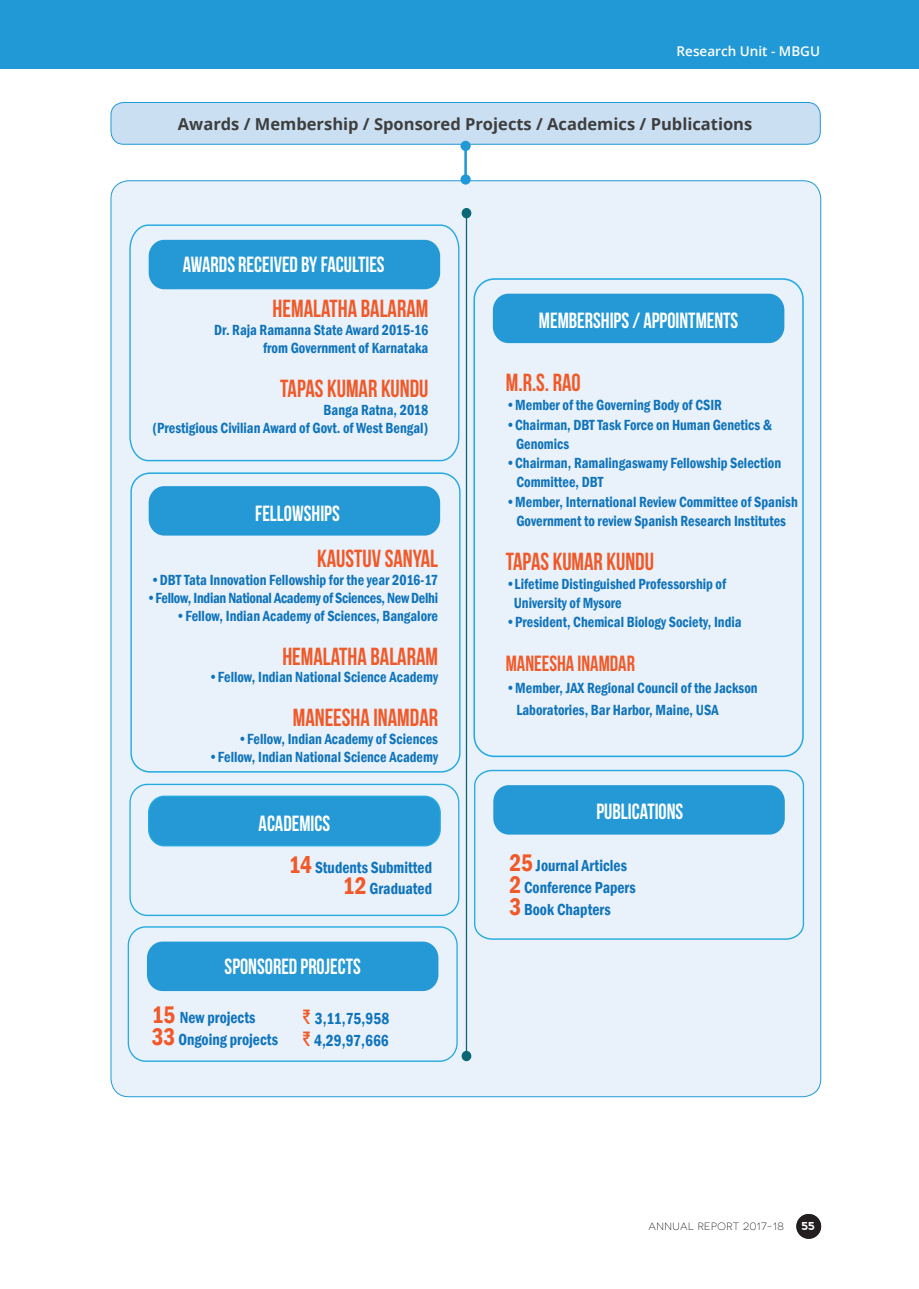
<style>
.page{position:relative;width:919px;height:1289px;background:#fff}
.page>*{position:absolute;margin:0;border:0;box-sizing:border-box;transform-origin:0 0}
.t1{font:24.75px "Bebas Neue";color:#f15929;scale:.94 1}
.t2{font:21.9px "Bebas Neue";color:#fff;scale:.94 1}
.t3{font:21.9px "Bebas Neue";color:#f15929;scale:.94 1}
.t4{font:600 condensed 16.5px/21.9px "Franklin Gothic";color:#1074bc;scale:.94 1}
.Areas_of_Research_bo{font:700 16.5px "Open Sans";color:#3e3e3f}
.t5{font:600 condensed 15.15px/19.2px "Franklin Gothic";color:#1074bc;scale:.94 1}
.t6{font:600 condensed 15.15px "Franklin Gothic";letter-spacing:-.02em;color:#1074bc;scale:.94 1}
.Research_Unit_-_Intr{font:600 13.5px "Open Sans";color:#fff}
.t7{font:700 10.95px "nevis";color:#fff}
.t8{font:300 10.5px "Novecentosanswide";letter-spacing:.05em;color:#000001}
.s1{font-size:24.75px;color:#f15929}
.s2{font-family:"Bebas Neue";font-weight:400;font-stretch:normal;font-size:20.55px;color:#f15929}
</style>
<div class="page">
<div style="left:111px;top:181px;width:709px;height:915px;background:#e9f2fa;border-radius:18px"></div>
<div style="left:111px;top:102px;width:709px;height:42px;background:#cbdff2;border-radius:13px"></div>
<div style="left:111px;top:102px;width:709px;height:43px;border:1px solid #2199d6;border-radius:13px"></div>
<hr style="left:464px;top:146px;width:3px;height:33px;background:#2199d6">
<div style="left:460px;top:141px;width:10px;height:10px;background:#2199d6;border-radius:50%"></div>
<div style="left:460px;top:174px;width:10px;height:11px;background:#2199d6;border-radius:50%"></div>
<svg style="left:129px;top:224px;width:331px;height:238px"></svg>
<div style="left:149px;top:240px;width:291px;height:49px;background:#2499d5;border-radius:16px"></div>
<div style="left:473px;top:278px;width:330px;height:479px;border:2px solid #24aae1;border-radius:20px"></div>
<div style="left:493px;top:294px;width:291px;height:49px;background:#2499d5;border-radius:16px"></div>
<svg style="left:474px;top:769px;width:330px;height:171px"></svg>
<div style="left:128px;top:926px;width:329px;height:135px;border:1px solid #24aae1;border-radius:18px"></div>
<div style="left:147px;top:941px;width:291px;height:50px;background:#2499d5;border-radius:16px"></div>
<div style="left:130px;top:472px;width:330px;height:300px;border:1px solid #24aae1;border-radius:19px"></div>
<div style="left:149px;top:486px;width:291px;height:49px;background:#2499d5;border-radius:16px"></div>
<div style="left:129px;top:783px;width:330px;height:133px;border:1px solid #24aae1;border-radius:18px"></div>
<div style="left:149px;top:796px;width:291px;height:49px;background:#2499d5;border-radius:16px"></div>
<div style="left:148px;top:795px;width:293px;height:51px;border:1px solid #24aae1;border-radius:16px"></div>
<hr style="left:466px;top:213px;width:1px;height:843px;background:#0c6674">
<div style="left:461px;top:208px;width:10px;height:10px;background:#0c6674;border-radius:50%"></div>
<div style="left:461px;top:1050px;width:10px;height:11px;background:#0c6674;border-radius:50%"></div>
<div style="left:0;top:0;width:918px;height:68px;background:#2199d6"></div>
<div style="left:796px;top:1213px;width:25px;height:25px;background:#231f20;border-radius:50%"></div>
<p class="Research_Unit_-_Intr" style="left:676px;top:42px;width:145px">Research Unit - MBGU</p>
<p class="Areas_of_Research_bo" style="left:178px;top:112px;width:576px">Awards / Membership / Sponsored Projects / Academics / Publications</p>
<p class="t2" style="left:183px;top:252px;width:216px">AWARDS RECEIVED BY FACULTIES</p>
<p class="t1" style="left:272px;top:295px;width:167px">HEMALATHA BALARAM</p>
<p class="t5" style="left:214px;top:321px;width:229px;line-height:17.9px;text-align:right">Dr. Raja Ramanna State Award 2015-16 from Government of Karnataka</p>
<p class="t1" style="left:280px;top:375px;width:159px">TAPAS KUMAR KUNDU</p>
<p class="t5" style="left:152px;top:400px;width:295px;line-height:17.9px;text-align:right">Banga Ratna, 2018<br>(Prestigious Civilian Award of Govt. of West Bengal)</p>
<p class="t2" style="left:255px;top:501px;width:91px">FELLOWSHIPS</p>
<p class="t1" style="left:317px;top:545px;width:130px">KAUSTUV SANYAL</p>
<p class="t5" style="left:150px;top:570px;width:307px">•DBT Tata Innovation Fellowship for the year 2016-17</p>
<p class="t6" style="left:146px;top:587px;width:312px">•Fellow, Indian National Academy of Sciences, New Delhi</p>
<p class="t5" style="left:176px;top:605px;width:280px">•Fellow, Indian Academy of Sciences, Bangalore</p>
<p class="t1" style="left:282px;top:642px;width:167px">HEMALATHA BALARAM</p>
<p class="t5" style="left:208px;top:667px;width:246px">•Fellow, Indian National Science Academy</p>
<p class="t1" style="left:293px;top:704px;width:156px">MANEESHA INAMDAR</p>
<p class="t5" style="left:238px;top:729px;width:214px">•Fellow, Indian Academy of Sciences</p>
<p class="t5" style="left:208px;top:747px;width:246px">•Fellow, Indian National Science Academy</p>
<p class="t2" style="left:258px;top:811px;width:78px">ACADEMICS</p>
<p class="t4" style="left:289px;top:855px;width:154px;text-align:right"><span class="s1">14</span> Students Submitted<br><span class="s1">12</span> Graduated</p>
<p class="t2" style="left:224px;top:954px;width:146px">SPONSORED PROJECTS</p>
<p class="t4" style="left:152px;top:1006px;width:136px"><span class="s1">15</span> New projects<br><span class="s1">33</span> Ongoing projects</p>
<p class="t4" style="left:303px;top:1007px;width:93px"><span class="s2">₹</span> 3,11,75,958 <span class="s2">₹</span> 4,29,97,666</p>
<p class="t2" style="left:539px;top:308px;width:213px">MEMBERSHIPS / APPOINTMENTS</p>
<p class="t1" style="left:505px;top:369px;width:81px">M.R.S. RAO</p>
<p class="t5" style="left:505px;top:395px;width:231px">•Member of the Governing Body of CSIR</p>
<p class="t5" style="left:516px;top:414px;width:274px;text-indent:-10px">•Chairman, DBT Task Force on Human Genetics &amp;<br>Genomics</p>
<p class="t5" style="left:516px;top:453px;width:283px;text-indent:-11px">•Chairman, Ramalingaswamy Fellowship Selection<br>Committee, DBT</p>
<p class="t5" style="left:505px;top:491px;width:312px;text-align:center">•Member, International Review Committee of Spanish<br>Government to review Spanish Research Institutes</p>
<p class="t1" style="left:505px;top:547px;width:159px">TAPAS KUMAR KUNDU</p>
<p class="t5" style="left:513px;top:574px;width:227px;text-indent:-8px">•Lifetime Distinguished Professorship of<br>University of Mysore</p>
<p class="t5" style="left:505px;top:612px;width:252px">•President, Chemical Biology Society, India</p>
<p class="t3" style="left:505px;top:651px;width:139px">MANEESHA INAMDAR</p>
<p class="t5" style="left:516px;top:677px;width:258px;line-height:21.9px;text-indent:-11px">•Member, JAX Regional Council of the Jackson<br>Laboratories, Bar Harbor, Maine, USA</p>
<p class="t2" style="left:596px;top:799px;width:94px">PUBLICATIONS</p>
<p class="t4" style="left:509px;top:854px;width:136px"><span class="s1">25</span> Journal Articles<br><span class="s1">2</span> Conference Papers<br><span class="s1">3</span> Book Chapters</p>
<p class="t8" style="left:648px;top:1220px;width:137px">ANNUAL REPORT 2017-18</p>
<p class="t7" style="left:801px;top:1220px;width:15px">55</p>
</div>
